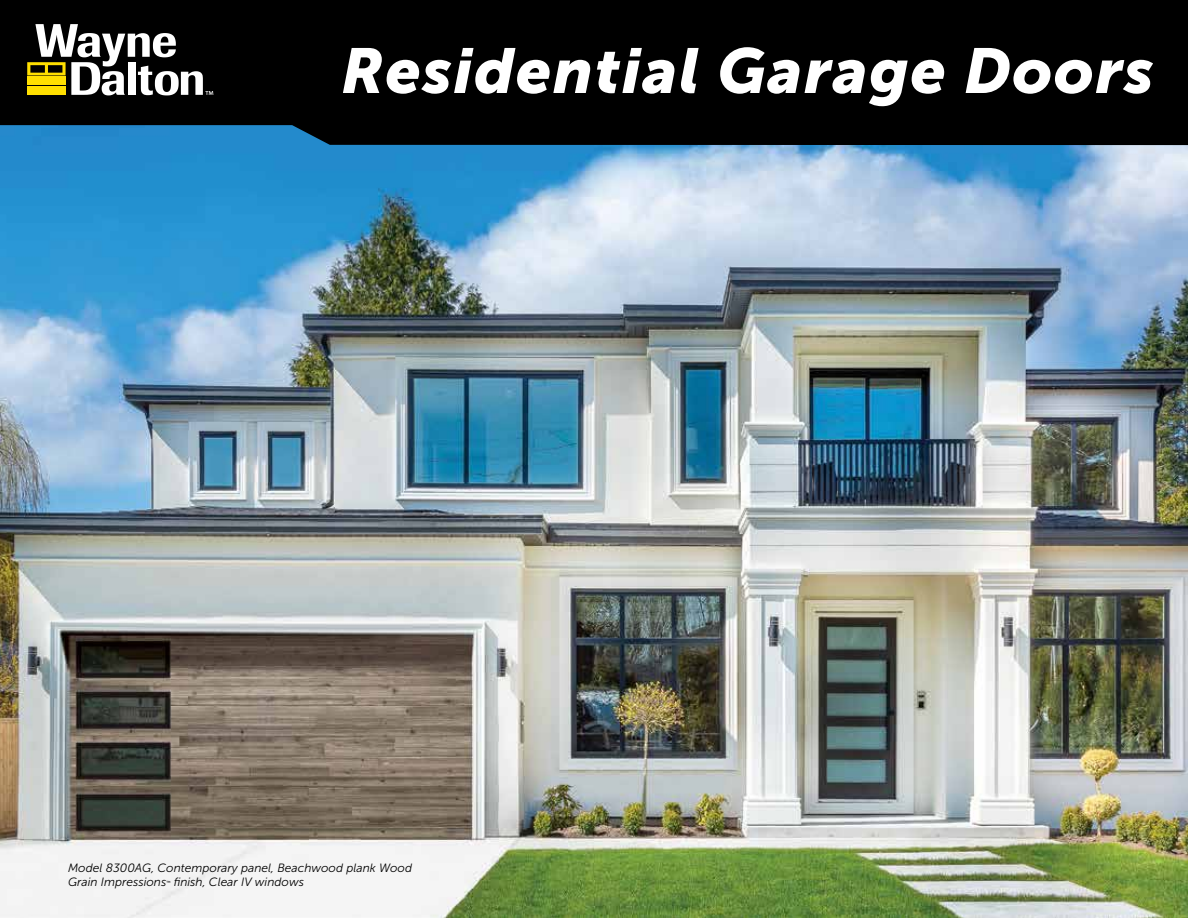
<style>
.page{position:relative;width:1188px;height:918px;background:#fff}
.page>*{position:absolute;margin:0;border:0;box-sizing:border-box;transform-origin:0 0}
.t1{font:italic 63px "Museo Sans 900";letter-spacing:.025em;color:#fff}
.t2{font:italic 12px/14.4px "Museo Sans 300";color:#000}
.t3{font:4.35px "Museo Sans 500";color:#000}
</style>
<div class="page">
<img style="left:0;top:145px;width:1188px;height:773px">
<div style="left:0;top:0;width:1188px;height:145px;background:#000"></div>
<svg style="left:27px;top:24px;width:186px;height:71px"></svg>
<h1 class="t1" style="left:341px;top:35px;width:814px">Residential Garage Doors</h1>
<p class="t2" style="left:68px;top:861px;width:346px">Model 8300AG, Contemporary panel, Beachwood plank Wood<br>Grain Impressions</p>
<p class="t3" style="left:166px;top:880px;width:6px">™</p>
<p class="t2" style="left:174px;top:875px;width:132px">finish, Clear IV windows</p>
</div>
